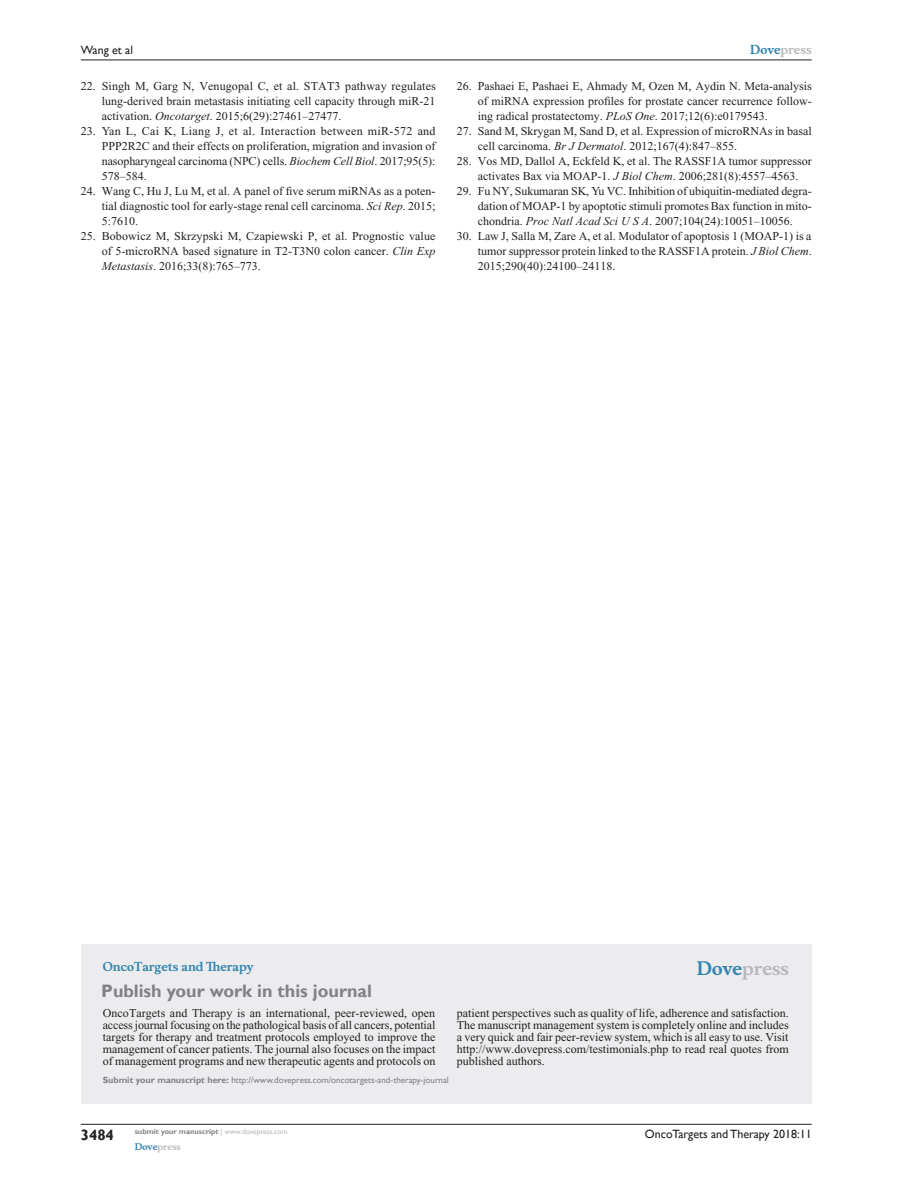
<style>
.page{position:relative;width:918px;height:1188px;background:#fff}
.page>*{position:absolute;margin:0;border:0;box-sizing:border-box;transform-origin:0 0}
.PromBx-H1{font:700 18px "Gill Sans";color:#808285}
.PromBx-Brand{font:700 18px "Musee";color:#b8b9bc}
.t1{font:700 15px "Gill Sans";color:#231f20}
.RefNL2{font:12px/15px "Times New Roman";color:#231f20;text-align:justify}
.PromBx-Tx{font:12px/12px "Times New Roman";color:#231f20;text-align:justify}
.t2{font:12px "Gill Sans";color:#231f20}
.PromBx-JrnlName{font:700 12px "Musee";color:#3485ae}
.t3{font:700 12px "Musee";color:#b8b9bc}
.PromBx-SubmitMssWebA{font:9px "Gill Sans";color:#808285}
.t4{font:700 9px "Musee";color:#b8b9bc}
.t5{font:700 7.5px "Gill Sans";color:#808285}
.s1{font-style:italic}
.s2{color:#3485ae}
.s3{font-weight:700}
.s4{font-weight:400;color:#b8b9bc}
</style>
<div class="page">
<div style="left:81px;top:944px;width:731px;height:159px;background:#ececee"></div>
<hr style="left:81px;top:1124px;width:731px;height:1px;background:#231f20">
<hr style="left:81px;top:60px;width:731px;height:1px;background:#231f20">
<p class="t2" style="left:81px;top:43px;width:54px">Wang et al</p>
<p class="RefNL2" style="left:102px;top:79px;width:336px;text-indent:-21px">22. Singh M, Garg N, Venugopal C, et al. STAT3 pathway regulates lung-derived brain metastasis initiating cell capacity through miR-21 activation. <span class="s1">Oncotarget</span>. 2015;6(29):27461–27477.</p>
<p class="RefNL2" style="left:102px;top:124px;width:335px;text-indent:-21px">23. Yan L, Cai K, Liang J, et al. Interaction between miR-572 and PPP2R2C and their effects on proliferation, migration and invasion of nasopharyngeal carcinoma (NPC) cells. <span class="s1">Biochem Cell Biol</span>. 2017;95(5):<br>578–584.</p>
<p class="RefNL2" style="left:102px;top:184px;width:335px;text-indent:-21px">24. Wang C, Hu J, Lu M, et al. A panel of five serum miRNAs as a poten&shy;tial diagnostic tool for early-stage renal cell carcinoma. <span class="s1">Sci Rep</span>. 2015; 5:7610.</p>
<p class="RefNL2" style="left:102px;top:229px;width:335px;text-indent:-21px">25. Bobowicz M, Skrzypski M, Czapiewski P, et al. Prognostic value of 5-microRNA based signature in T2-T3N0 colon cancer. <span class="s1">Clin Exp Metastasis</span>. 2016;33(8):765–773.</p>
<p class="t3" style="left:750px;top:43px;width:63px"><span class="s2">Dove</span>press</p>
<p class="RefNL2" style="left:478px;top:79px;width:335px;text-indent:-21px">26. Pashaei E, Pashaei E, Ahmady M, Ozen M, Aydin N. Meta-analysis of miRNA expression profiles for prostate cancer recurrence follow&shy;ing radical prostatectomy. <span class="s1">PLoS One</span>. 2017;12(6):e0179543.</p>
<p class="RefNL2" style="left:478px;top:124px;width:335px;text-indent:-21px">27. Sand M, Skrygan M, Sand D, et al. Expression of microRNAs in basal cell carcinoma. <span class="s1">Br J Dermatol</span>. 2012;167(4):847–855.</p>
<p class="RefNL2" style="left:478px;top:154px;width:335px;text-indent:-21px">28. Vos MD, Dallol A, Eckfeld K, et al. The RASSF1A tumor suppressor activates Bax via MOAP-1. <span class="s1">J Biol Chem</span>. 2006;281(8):4557–4563.</p>
<p class="RefNL2" style="left:478px;top:184px;width:335px;text-indent:-21px">29. Fu NY, Sukumaran SK, Yu VC. Inhibition of ubiquitin-mediated degra&shy;dation of MOAP-1 by apoptotic stimuli promotes Bax function in mito&shy;chondria. <span class="s1">Proc Natl Acad Sci U S A</span>. 2007;104(24):10051–10056.</p>
<p class="RefNL2" style="left:478px;top:229px;width:335px;text-indent:-21px">30. Law J, Salla M, Zare A, et al. Modulator of apoptosis 1 (MOAP-1) is a tumor suppressor protein linked to the RASSF1A protein. <span class="s1">J Biol Chem</span>.<br>2015;290(40):24100–24118.</p>
<p class="PromBx-JrnlName" style="left:103px;top:959px;width:152px">OncoTargets and Therapy</p>
<p class="PromBx-H1" style="left:101px;top:980px;width:272px">Publish your work in this journal</p>
<p class="PromBx-Brand" style="left:697px;top:958px;width:94px"><span class="s2">Dove</span>press</p>
<p class="PromBx-Tx" style="left:103px;top:1007px;width:334px">OncoTargets and Therapy is an international, peer-reviewed, open access journal focusing on the pathological basis of all cancers, potential targets for therapy and treatment protocols employed to improve the management of cancer patients. The journal also focuses on the impact of management programs and new therapeutic agents and protocols on</p>
<p class="PromBx-Tx" style="left:457px;top:1007px;width:333px">patient perspectives such as quality of life, adherence and satisfaction.<br>The manuscript management system is completely online and includes a very quick and fair peer-review system, which is all easy to use. Visit http://www.dovepress.com/testimonials.php to read real quotes from published authors.</p>
<p class="PromBx-SubmitMssWebA" style="left:103px;top:1075px;width:348px"><span class="s3">Submit your manuscript here:</span> http://www.dovepress.com/oncotargets-and-therapy-journal</p>
<p class="t1" style="left:81px;top:1126px;width:35px">3484</p>
<p class="t5" style="left:135px;top:1127px;width:154px">submit your manuscript <span class="s4">| www.dovepress.com</span></p>
<p class="t4" style="left:135px;top:1141px;width:48px"><span class="s2">Dove</span>press</p>
<p class="t2" style="left:645px;top:1127px;width:168px">OncoTargets and Therapy 2018:11</p>
</div>
